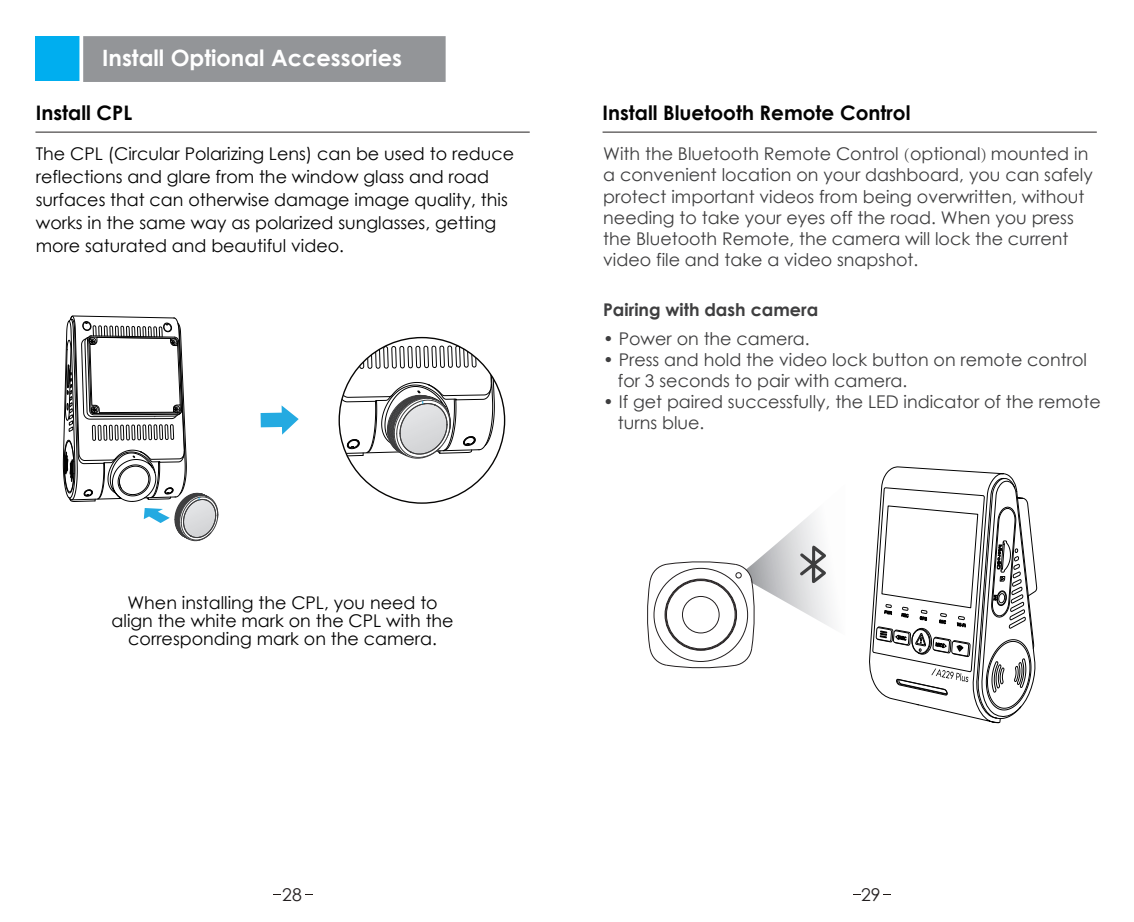
<style>
.page{position:relative;width:1134px;height:922px;background:#fff}
.page>*{position:absolute;margin:0;border:0;box-sizing:border-box;transform-origin:0 0}
.t1{font:700 22.5px "Century Gothic";color:#fff}
.t2{font:700 20px "Century Gothic";color:#030303}
.t3{font:17.5px/21px "Century Gothic";color:#3e3e3f}
.t4{font:17.5px/23px "Century Gothic";color:#030303}
.t5{font:700 17.5px "Century Gothic";color:#3e3e3f}
.t6{font:17.5px "Century Gothic";color:#231f20}
.s1{font-family:"Adobe Song Std";font-weight:300}
</style>
<div class="page">
<svg style="left:869px;top:466px;width:168px;height:258px"></svg>
<hr style="left:35px;top:132px;width:495px;height:1px;background:#231f20">
<hr style="left:602px;top:132px;width:495px;height:1px;background:#231f20">
<div style="left:35px;top:36px;width:128px;height:45px;background:#00aeef"></div>
<div style="left:79px;top:36px;width:367px;height:46px;background:#939598"></div>
<svg style="left:260px;top:405px;width:39px;height:30px"></svg>
<svg style="left:647px;top:512px;width:186px;height:156px"></svg>
<div style="left:666px;top:580px;width:69px;height:69px;border:1px solid #231f20;border-radius:50%"></div>
<div style="left:682px;top:596px;width:37px;height:36px;background:#fff;border-radius:50%"></div>
<div style="left:682px;top:596px;width:37px;height:37px;border:1px solid #231f20;border-radius:50%"></div>
<svg style="left:63px;top:315px;width:156px;height:227px"></svg>
<svg style="left:340px;top:337px;width:155px;height:124px"></svg>
<p class="t1" style="left:102px;top:40px;width:301px">Install Optional Accessories</p>
<p class="t2" style="left:36px;top:97px;width:98px">Install CPL</p>
<p class="t2" style="left:602px;top:97px;width:309px">Install Bluetooth Remote Control</p>
<p class="t4" style="left:36px;top:142px;width:480px">The CPL (Circular Polarizing Lens) can be used to reduce reflections and glare from the window glass and road surfaces that can otherwise damage image quality, this works in the same way as polarized sunglasses, getting more saturated and beautiful video.</p>
<p class="t4" style="left:112px;top:593px;width:344px;line-height:18px;text-align:center">When installing the CPL, you need to align the white mark on the CPL with the corresponding mark on the camera.</p>
<p class="t3" style="left:603px;top:143px;width:491px">With the Bluetooth Remote Control <span class="s1">(</span>optional<span class="s1">)</span> mounted in a convenient location on your dashboard, you can safely protect important videos from being overwritten, without needing to take your eyes off the road. When you press the Bluetooth Remote, the camera will lock the current video file and take a video snapshot.</p>
<p class="t5" style="left:603px;top:296px;width:217px">Pairing with dash camera</p>
<p class="t3" style="left:603px;top:328px;width:208px">• Power on the camera.</p>
<p class="t3" style="left:618px;top:349px;width:471px;text-indent:-15px">• Press and hold the video lock button on remote control for 3 seconds to pair with camera.</p>
<p class="t3" style="left:618px;top:391px;width:484px;text-indent:-15px">• If get paired successfully, the LED indicator of the remote turns blue.</p>
<p class="t6" style="left:282px;top:882px;width:21px">28</p>
<p class="t6" style="left:861px;top:882px;width:21px">29</p>
</div>
